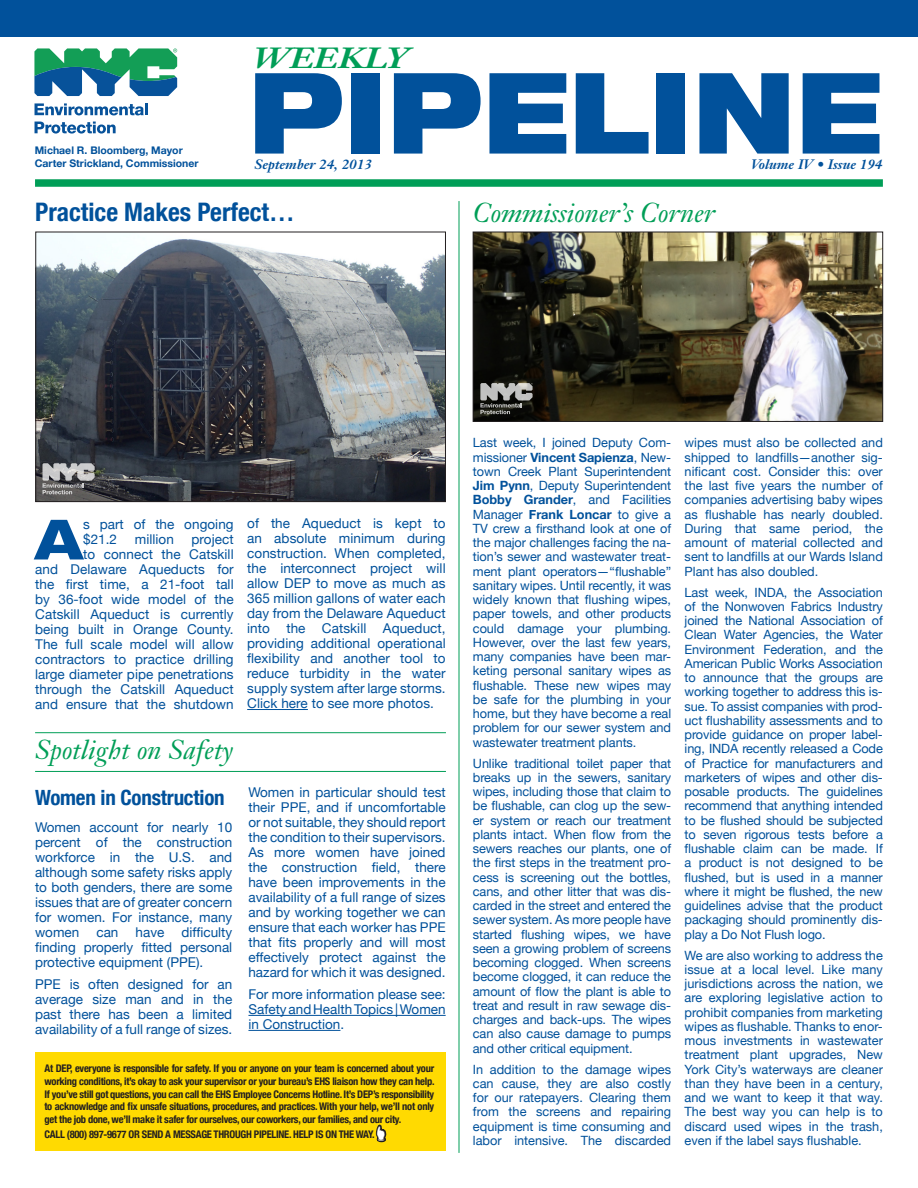
<style>
.page{position:relative;width:918px;height:1188px;background:#fff}
.page>*{position:absolute;margin:0;border:0;box-sizing:border-box;transform-origin:0 0}
.t1{font:900 expanded 112.5px "Helvetica Neue";color:#01519b;scale:.9 1}
.body{font:800 expanded 55.5px "Helvetica Neue";color:#01519b}
.t2{font:italic 700 28.8px "Janson Text";color:#009e57;scale:1.25 1}
.t3{font:italic 27px "Janson Text";color:#009e57}
.body-2{font:700 condensed 25.5px "Helvetica Neue";color:#01519b}
.body-3{font:700 condensed 21px "Helvetica Neue";letter-spacing:-.01em;color:#01519b}
.body-4{font:13.5px/15px "Helvetica Neue";letter-spacing:.005em;color:#01519b;text-align:justify}
.t4{font:italic 700 13.5px "Janson Text";color:#01519b}
.body-5{font:12.75px/14.2px "Helvetica Neue";letter-spacing:-.005em;color:#01519b;text-align:justify}
.t5{font:700 condensed 10.5px/12.6px "Helvetica Neue";letter-spacing:-.025em;color:#231f20;text-align:justify}
.t6{font:700 10.5px "Helvetica Neue";color:#01519b}
.s1{font-weight:700}
</style>
<div class="page">
<hr style="left:247px;top:709px;width:61px;height:1px;background:#01519b">
<svg style="left:35px;top:103px;width:113px;height:12px"></svg>
<svg style="left:35px;top:122px;width:81px;height:12px"></svg>
<svg style="left:34px;top:48px;width:143px;height:48px"></svg>
<hr style="left:248px;top:1015px;width:198px;height:1px;background:#01519b">
<hr style="left:248px;top:1030px;width:92px;height:1px;background:#01519b">
<div style="left:35px;top:179px;width:848px;height:8px;background:#009e57"></div>
<hr style="left:459px;top:201px;width:1px;height:952px;background:#009e57">
<div style="left:0;top:0;width:918px;height:36px;background:#01519b"></div>
<hr style="left:35px;top:732px;width:411px;height:1px;background:#009e57">
<hr style="left:35px;top:771px;width:411px;height:1px;background:#009e57">
<div style="left:35px;top:1052px;width:411px;height:99px;background:#ffda01"></div>
<img style="left:38px;top:234px;width:406px;height:266px">
<div style="left:36px;top:232px;width:410px;height:270px;border:1px solid #231f20"></div>
<img style="left:475px;top:234px;width:406px;height:186px">
<div style="left:473px;top:232px;width:410px;height:190px;border:1px solid #231f20"></div>
<svg style="left:480px;top:383px;width:53px;height:31px;background:#6f6f6b"></svg>
<svg style="left:43px;top:463px;width:52px;height:31px;background:#8d8d8e"></svg>
<svg style="left:375px;top:1124px;width:12px;height:19px"></svg>
<p class="t6" style="left:35px;top:142px;width:150px">Michael R. Bloomberg, Mayor</p>
<p class="t6" style="left:35px;top:155px;width:165px">Carter Strickland, Commissioner</p>
<p class="t2" style="left:253px;top:39px;width:126px">WEEKLY</p>
<p class="t1" style="left:248px;top:40px;width:706px">PIPELINE</p>
<p class="t4" style="left:255px;top:155px;width:119px">September 24, 2013</p>
<p class="t4" style="left:751px;top:155px;width:133px">Volume IV • Issue 194</p>
<p class="body-2" style="left:35px;top:190px;width:261px">Practice Makes Perfect…</p>
<p class="t3" style="left:473px;top:196px;width:244px">Commissioner’s Corner</p>
<p class="body" style="left:35px;top:504px;width:49px">A</p>
<p class="body-4" style="left:83px;top:518px;width:152px">s part of the ongoing $21.2</p>
<p class="body-4" style="left:35px;top:533px;width:200px;text-align:right">project<br>to connect the Catskill<br>and Delaware Aqueducts for the first time, a 21-foot tall by 36-foot wide model of the<br>Catskill Aqueduct is currently being built in Orange County.<br>The full scale model will allow contractors to practice drilling large diameter pipe penetrations through the Catskill Aqueduct and ensure that the shutdown</p>
<p class="body-4" style="left:135px;top:533px;width:41px">million</p>
<p class="t3" style="left:35px;top:733px;width:200px">Spotlight on Safety</p>
<p class="body-3" style="left:35px;top:780px;width:191px">Women in Construction</p>
<p class="body-4" style="left:35px;top:820px;width:199px">Women account for nearly 10 percent of the construction workforce in the U.S. and although some safety risks apply to both genders, there are some issues that are of greater concern for women. For instance, many women</p>
<p class="body-4" style="left:35px;top:925px;width:199px;text-indent:146px">difficulty finding properly fitted personal protective equipment (PPE).</p>
<p class="body-4" style="left:35px;top:977px;width:199px">PPE is often designed for an average size man and in the past there has been a limited availability of a full range of sizes.</p>
<p class="body-4" style="left:96px;top:925px;width:24px">can</p>
<p class="body-4" style="left:136px;top:925px;width:30px">have</p>
<p class="body-4" style="left:247px;top:517px;width:200px">of the Aqueduct is kept to an absolute minimum during construction. When completed, the interconnect project will allow DEP to move as much as 365 million gallons of water each day from the Delaware Aqueduct into the Catskill Aqueduct, providing additional operational flexibility and another tool to reduce turbidity in the water supply system after large storms.<br>Click here to see more photos.</p>
<p class="body-4" style="left:248px;top:786px;width:199px">Women in particular should test their PPE, and if uncomfortable or not suitable, they should report the condition to their supervisors.<br>As more women have joined the construction field, there have been improvements in the availability of a full range of sizes and by working together we can ensure that each worker has PPE that fits properly and will most effectively protect against the hazard for which it was designed.</p>
<p class="body-4" style="left:248px;top:988px;width:199px">For more information please see:<br>Safety and Health Topics | Women in Construction.</p>
<p class="t5" style="left:44px;top:1062px;width:392px">At DEP, everyone is responsible for safety. If you or anyone on your team is concerned about your working conditions, it’s okay to ask your supervisor or your bureau’s EHS liaison how they can help.<br>If you’ve still got questions, you can call the EHS Employee Concerns Hotline. It’s DEP’s responsibility to acknowledge and fix unsafe situations, procedures, and practices. With your help, we’ll not only get the job done, we’ll make it safer for ourselves, our coworkers, our families, and our city.</p>
<p class="t5" style="left:44px;top:1127px;width:332px">CALL (800) 897-9677 OR SEND A MESSAGE THROUGH PIPELINE. HELP IS ON THE WAY.</p>
<p class="body-5" style="left:473px;top:436px;width:200px">Last week, I joined Deputy Com&shy;missioner <span class="s1">Vincent Sapienza</span>, New&shy;town Creek Plant Superintendent <span class="s1">Jim Pynn</span>, Deputy Superintendent <span class="s1">Bobby Grander</span>, and Facilities Manager <span class="s1">Frank Loncar</span> to give a TV crew a firsthand look at one of the major challenges facing the na&shy;tion’s sewer and wastewater treat&shy;ment plant operators—“flushable” sanitary wipes. Until recently, it was widely known that flushing wipes, paper towels, and other products could damage your plumbing.<br>However, over the last few years, many companies have been mar&shy;keting personal sanitary wipes as flushable. These new wipes may be safe for the plumbing in your home, but they have become a real problem for our sewer system and wastewater treatment plants.</p>
<p class="body-5" style="left:473px;top:757px;width:200px">Unlike traditional toilet paper that breaks up in the sewers, sanitary wipes, including those that claim to be flushable, can clog up the sew&shy;er system or reach our treatment plants intact. When flow from the sewers reaches our plants, one of the first steps in the treatment pro&shy;cess is screening out the bottles, cans, and other litter that was dis&shy;carded in the street and entered the sewer system. As more people have started flushing wipes, we have seen a growing problem of screens becoming clogged. When screens become clogged, it can reduce the amount of flow the plant is able to treat and result in raw sewage dis&shy;charges and back-ups. The wipes can also cause damage to pumps and other critical equipment.</p>
<p class="body-5" style="left:473px;top:1063px;width:200px">In addition to the damage wipes can cause, they are also costly for our ratepayers. Clearing them from the screens and repairing equipment is time consuming and labor intensive. The discarded</p>
<p class="body-5" style="left:685px;top:436px;width:200px">wipes must also be collected and shipped to landfills—another sig&shy;nificant cost. Consider this: over the last five years the number of companies advertising baby wipes as flushable has nearly doubled.<br>During that same period, the amount of material collected and sent to landfills at our Wards Island Plant has also doubled.</p>
<p class="body-5" style="left:685px;top:586px;width:200px">Last week, INDA, the Association of the Nonwoven Fabrics Industry joined the National Association of Clean Water Agencies, the Water Environment Federation, and the American Public Works Association to announce that the groups are working together to address this is&shy;sue. To assist companies with prod&shy;uct flushability assessments and to provide guidance on proper label&shy;ing, INDA recently released a Code of Practice for manufacturers and marketers of wipes and other dis&shy;posable products. The guidelines recommend that anything intended to be flushed should be subjected to seven rigorous tests before a flushable claim can be made. If a product is not designed to be flushed, but is used in a manner where it might be flushed, the new guidelines advise that the product packaging should prominently dis&shy;play a Do Not Flush logo.</p>
<p class="body-5" style="left:685px;top:949px;width:200px">We are also working to address the issue at a local level. Like many jurisdictions across the nation, we are exploring legislative action to prohibit companies from marketing wipes as flushable. Thanks to enor&shy;mous investments in wastewater treatment plant upgrades, New York City’s waterways are cleaner than they have been in a century, and we want to keep it that way.<br>The best way you can help is to discard used wipes in the trash, even if the label says flushable.</p>
</div>
